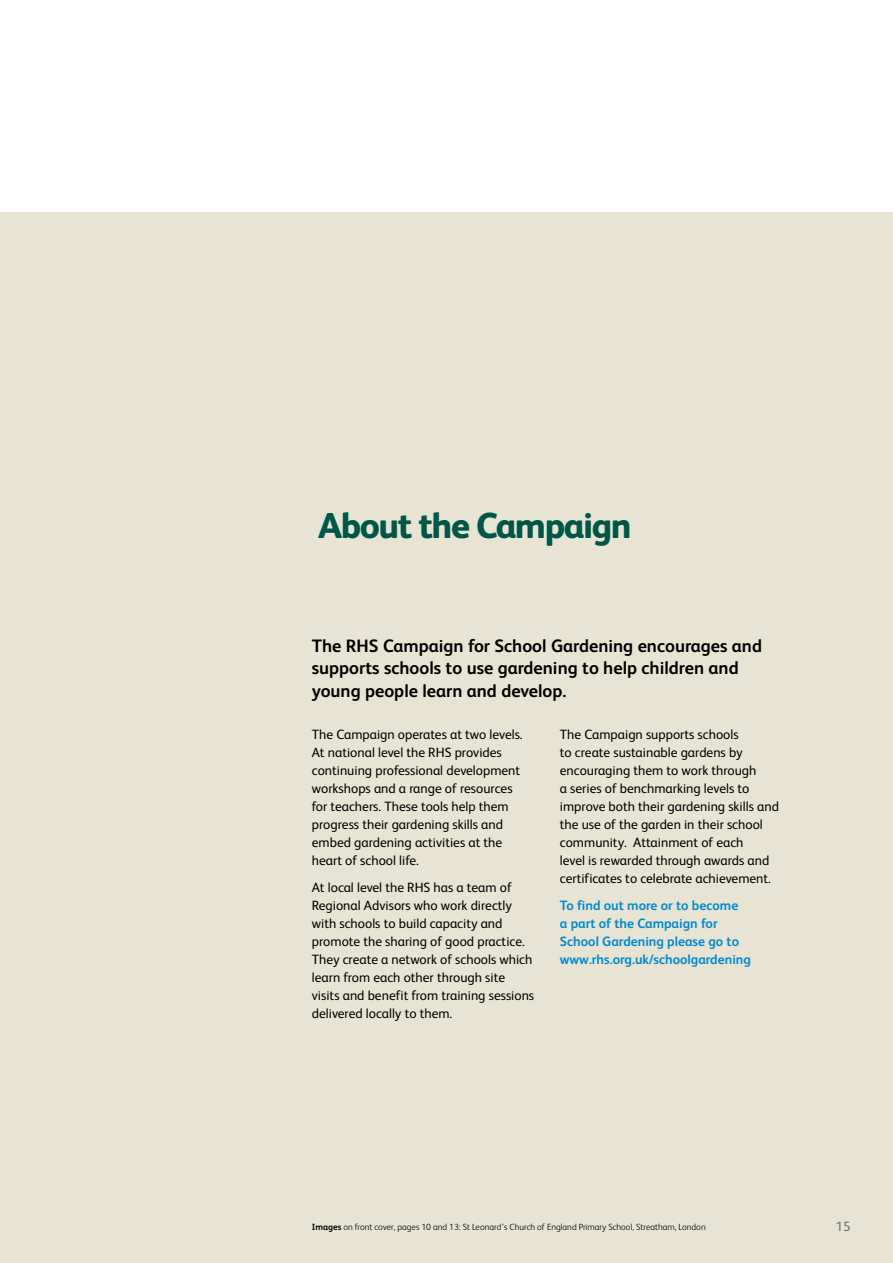
<style>
.page{position:relative;width:893px;height:1263px;background:#fff}
.page>*{position:absolute;margin:0;border:0;box-sizing:border-box;transform-origin:0 0}
.t1{font:800 36px "FS Albert";letter-spacing:-.04em;color:#005747}
.t2{font:700 18px/22.5px "FS Albert";color:#000}
.t3{font:13.5px/18px "FS Albert";color:#000}
.t4{font:700 13.5px/18px "FS Albert";color:#0089cf}
.t5{font:13.5px "FS Albert";color:#6d6e71}
.t6{font:300 9px "FS Albert";color:#000}
.s1{font-weight:700}
</style>
<div class="page">
<div style="left:0;top:213px;width:893px;height:1050px;background:#e7e4d3"></div>
<h1 class="t1" style="left:318px;top:504px;width:315px">About the Campaign</h1>
<h2 class="t2" style="left:312px;top:634px;width:452px">The RHS Campaign for School Gardening encourages and supports schools to use gardening to help children and young people learn and develop.</h2>
<p class="t3" style="left:312px;top:725px;width:212px">The Campaign operates at two levels.<br>At national level the RHS provides continuing professional development workshops and a range of resources for teachers. These tools help them progress their gardening skills and embed gardening activities at the heart of school life.</p>
<p class="t3" style="left:312px;top:878px;width:224px">At local level the RHS has a team of Regional Advisors who work directly with schools to build capacity and promote the sharing of good practice.<br>They create a network of schools which learn from each other through site visits and benefit from training sessions delivered locally to them.</p>
<p class="t3" style="left:560px;top:725px;width:221px">The Campaign supports schools<br>to create sustainable gardens by encouraging them to work through<br>a series of benchmarking levels to improve both their gardening skills and the use of the garden in their school community. Attainment of each<br>level is rewarded through awards and certificates to celebrate achievement.</p>
<p class="t4" style="left:560px;top:896px;width:193px">To find out more or to become<br>a part of the Campaign for<br>School Gardening please go to www.rhs.org.uk/schoolgardening</p>
<p class="t6" style="left:312px;top:1222px;width:395px"><span class="s1">Images</span> on front cover, pages 10 and 13: St Leonard’s Church of England Primary School, Streatham, London</p>
<p class="t5" style="left:836px;top:1218px;width:16px">15</p>
</div>
